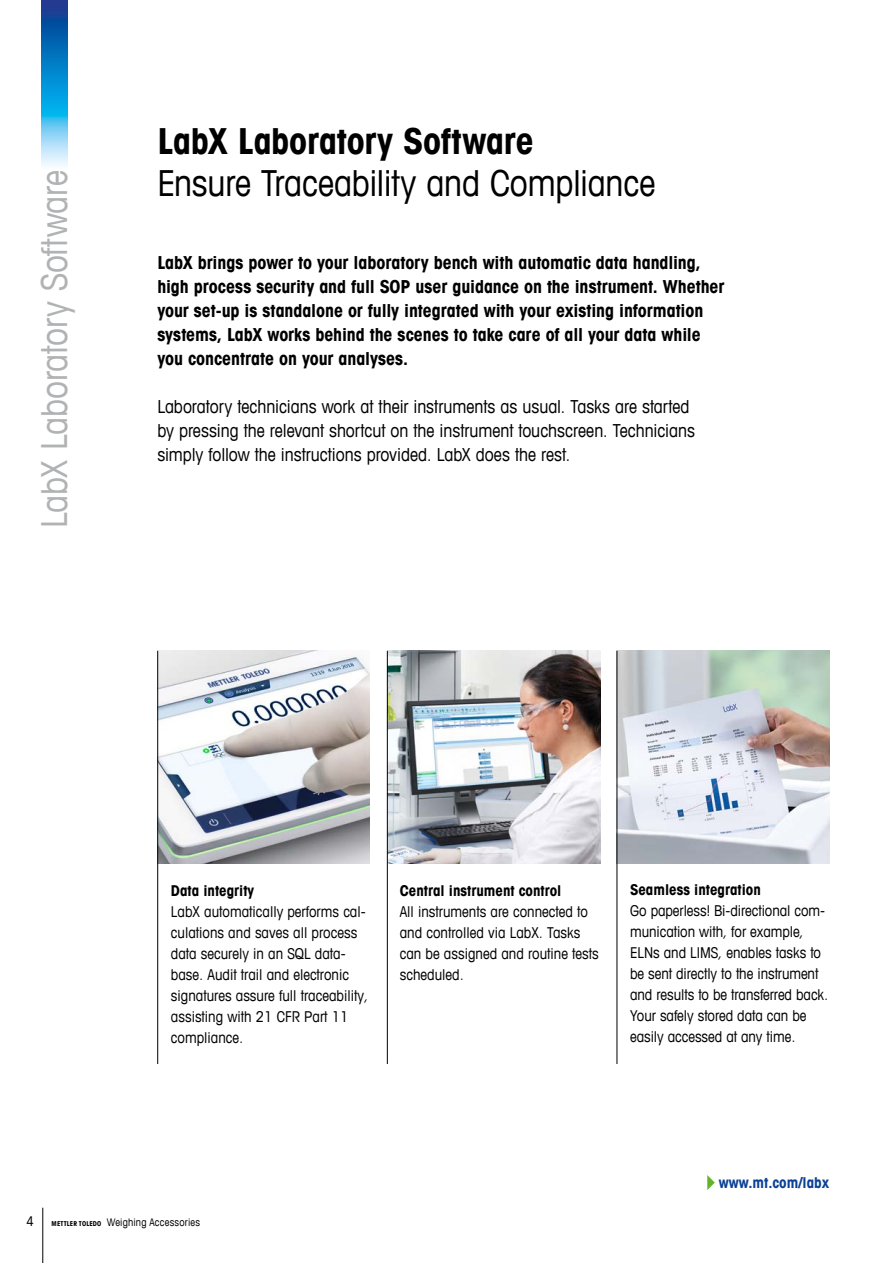
<style>
.page{position:relative;width:893px;height:1263px;background:#fff}
.page>*{position:absolute;margin:0;border:0;box-sizing:border-box;transform-origin:0 0}
.t1{font:condensed 36px "Avant Garde Com";letter-spacing:-.01em;color:#000}
.t2{font:700 condensed 36px "Avant Garde Com";letter-spacing:-.005em;color:#000}
.t3{font:condensed 36px "Avant Garde Com";letter-spacing:-.01em;color:#b1b2b3}
.t4{font:700 condensed 18px/24px "Avant Garde Com";letter-spacing:-.005em;color:#000}
.t5{font:condensed 18px/24px "Avant Garde Com";color:#000}
.t6{font:condensed 15px/21px "Avant Garde Com";color:#000}
.t7{font:700 condensed 15px "Avant Garde Com";color:#000}
.t8{font:700 condensed 15px "Avant Garde Com";color:#0b4195}
.t9{font:condensed 13.5px "Avant Garde Com";color:#000}
.t10{font:condensed 10.5px "Avant Garde Com";letter-spacing:.02em;color:#000}
.s1{font-weight:700;font-size:6.75px}
</style>
<div class="page">
<hr style="left:42px;top:1208px;width:1px;height:55px;background:#000">
<img style="left:42px;top:0;width:25px;height:166px">
<img style="left:618px;top:651px;width:211px;height:212px">
<img style="left:158px;top:651px;width:212px;height:212px">
<img style="left:388px;top:651px;width:212px;height:212px">
<hr style="left:157px;top:651px;width:1px;height:413px;background:#000">
<svg style="left:707px;top:1175px;width:8px;height:15px"></svg>
<hr style="left:387px;top:651px;width:1px;height:413px;background:#000">
<hr style="left:617px;top:651px;width:1px;height:413px;background:#000">
<h1 class="t3" style="left:32px;top:528px;width:360px;rotate:-90deg">LabX Laboratory Software</h1>
<h1 class="t2" style="left:157px;top:118px;width:378px">LabX Laboratory Software</h1>
<h1 class="t1" style="left:157px;top:160px;width:500px">Ensure Traceability and Compliance</h1>
<p class="t4" style="left:157px;top:250px;width:569px">LabX brings power to your laboratory bench with automatic data handling, high process security and full SOP user guidance on the instrument. Whether your set-up is standalone or fully integrated with your existing information systems, LabX works behind the scenes to take care of all your data while you concentrate on your analyses.</p>
<p class="t5" style="left:157px;top:394px;width:539px">Laboratory technicians work at their instruments as usual. Tasks are started by pressing the relevant shortcut on the instrument touchscreen. Technicians simply follow the instructions provided. LabX does the rest.</p>
<p class="t7" style="left:171px;top:880px;width:85px">Data integrity</p>
<p class="t6" style="left:171px;top:900px;width:199px">LabX automatically performs cal&shy;culations and saves all process data securely in an SQL data&shy;base. Audit trail and electronic signatures assure full traceability, assisting with 21 CFR Part 11 compliance.</p>
<p class="t7" style="left:400px;top:880px;width:163px">Central instrument control</p>
<p class="t6" style="left:400px;top:900px;width:201px">All instruments are connected to and controlled via LabX. Tasks can be assigned and routine tests scheduled.</p>
<p class="t7" style="left:630px;top:880px;width:132px">Seamless integration</p>
<p class="t6" style="left:630px;top:899px;width:200px">Go paperless! Bi-directional com&shy;munication with, for example,<br>ELNs and LIMS, enables tasks to be sent directly to the instrument and results to be transferred back.<br>Your safely stored data can be easily accessed at any time.</p>
<p class="t8" style="left:719px;top:1173px;width:112px">www.mt.com/labx</p>
<p class="t9" style="left:26px;top:1213px;width:9px">4</p>
<p class="t10" style="left:52px;top:1216px;width:150px"><span class="s1">METTLER TOLEDO</span> Weighing Accessories</p>
</div>
